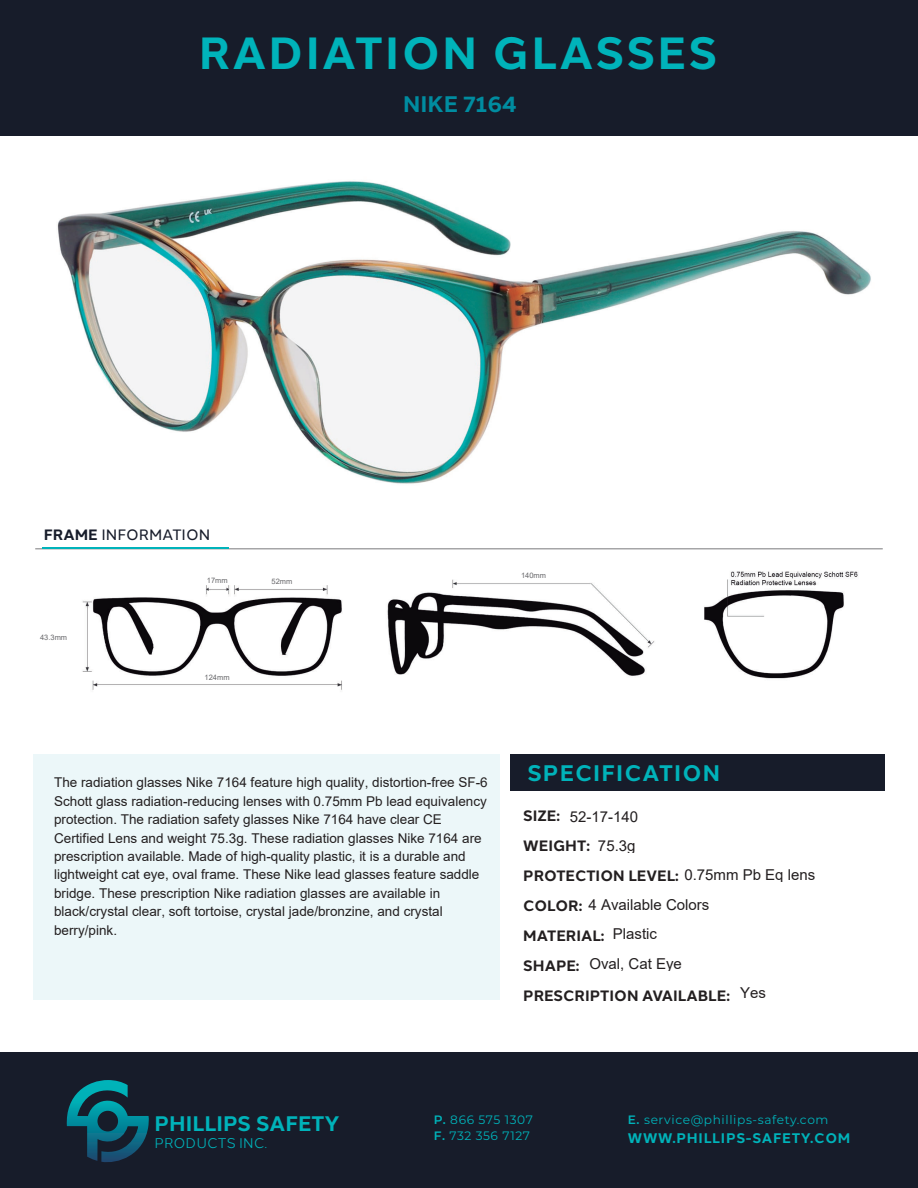
<style>
.page{position:relative;width:918px;height:1188px;background:#fff}
.page>*{position:absolute;margin:0;border:0;box-sizing:border-box;transform-origin:0 0}
.t1{font:700 45px "Halcom";letter-spacing:.05em;color:#00b3ba}
.t2{font:700 22.5px "Halcom";letter-spacing:.05em;color:#00b3ba}
.t3{font:700 22.5px "Halcom";color:#008ca0}
.t4{font:700 21px "Halcom";color:#00b3ba}
.t5{font:700 15px/30px "Halcom";color:#231f20}
.t6{font:15px/29.2px "Arial";color:#231f20;text-align:right}
.t7{font:15px "Halcom";color:#171c2a}
.t8{font:13.95px "Halcom";color:#00b3ba}
.t9{font:700 13.8px "Halcom";letter-spacing:.05em;color:#00b3ba}
.t10{font:13.5px/18.5px "Arial";color:#231f20}
.t11{font:12.15px/16.2px "Montserrat";letter-spacing:.05em;color:#00b3ba}
.t12{font:7.5px "Arial";color:#67676a}
.s1{font-weight:700}
.s2{font-family:"Arial";font-weight:400}
.s3{font-family:"Halcom";font-weight:700}
.s4{font-weight:600}
</style>
<div class="page">
<div style="left:0;top:1053px;width:918px;height:135px;background:#171c2a"></div>
<div style="left:34px;top:754px;width:466px;height:246px;background:#ecf7f9"></div>
<div style="left:0;top:0;width:918px;height:135px;background:#171c2a"></div>
<svg style="left:66px;top:1080px;width:83px;height:82px"></svg>
<div style="left:510px;top:754px;width:375px;height:36px;background:#171c2a"></div>
<hr style="left:42px;top:547px;width:187px;height:2px;background:#00b3ba">
<img style="left:82px;top:571px;width:776px;height:119px">
<img style="left:57px;top:181px;width:814px;height:303px">
<h1 class="t1" style="left:199px;top:27px;width:520px">RADIATION GLASSES</h1>
<h2 class="t3" style="left:403px;top:91px;width:115px">NIKE 7164</h2>
<p class="t7" style="left:44px;top:526px;width:168px"><span class="s1">FRAME</span> INFORMATION</p>
<p class="t12" style="left:40px;top:633px;width:29px">43.3mm</p>
<p class="t12" style="left:207px;top:576px;width:22px">17mm</p>
<p class="t12" style="left:272px;top:577px;width:22px">52mm</p>
<p class="t12" style="left:205px;top:673px;width:27px">124mm</p>
<p class="t12" style="left:521px;top:571px;width:27px">140mm</p>
<p class="t10" style="left:54px;top:773px;width:435px">The radiation glasses Nike 7164 feature high quality, distortion-free SF-6<br>Schott glass radiation-reducing lenses with 0.75mm Pb lead equivalency protection. The radiation safety glasses Nike 7164 have clear CE Certified Lens and weight 75.3g. These radiation glasses Nike 7164 are prescription available. Made of high-quality plastic, it is a durable and lightweight cat eye, oval frame. These Nike lead glasses feature saddle bridge. These prescription Nike radiation glasses are available in black/crystal clear, soft tortoise, crystal jade/bronzine, and crystal berry/pink.</p>
<h2 class="t2" style="left:527px;top:760px;width:194px">SPECIFICATION</h2>
<p class="t5" style="left:523px;top:800px;width:294px">SIZE:<br>WEIGHT:<br>PROTECTION LEVEL: <span class="s2">0.75mm Pb Eq lens</span></p>
<p class="t6" style="left:523px;top:891px;width:188px"><span class="s3">COLOR:</span> 4 Available Colors</p>
<p class="t5" style="left:523px;top:920px;width:208px">MATERIAL:<br>SHAPE:<br>PRESCRIPTION AVAILABLE:</p>
<p class="t6" style="left:570px;top:802px;width:70px">52-17-140<br>75.3g</p>
<p class="t6" style="left:589px;top:919px;width:94px;line-height:30.3px;text-align:center">Plastic<br>Oval, Cat Eye</p>
<p class="t6" style="left:740px;top:978px;width:27px">Yes</p>
<h3 class="t4" style="left:155px;top:1111px;width:187px">PHILLIPS SAFETY</h3>
<p class="t8" style="left:155px;top:1135px;width:114px">PRODUCTS INC.</p>
<p class="t11" style="left:434px;top:1111px;width:101px"><span class="s4">P.</span> 866 575 1307<br><span class="s4">F.</span> 732 356 7127</p>
<p class="t11" style="left:628px;top:1111px;width:202px"><span class="s4">E.</span> service@phillips-safety.com</p>
<p class="t9" style="left:628px;top:1130px;width:224px">WWW.PHILLIPS-SAFETY.COM</p>
</div>
